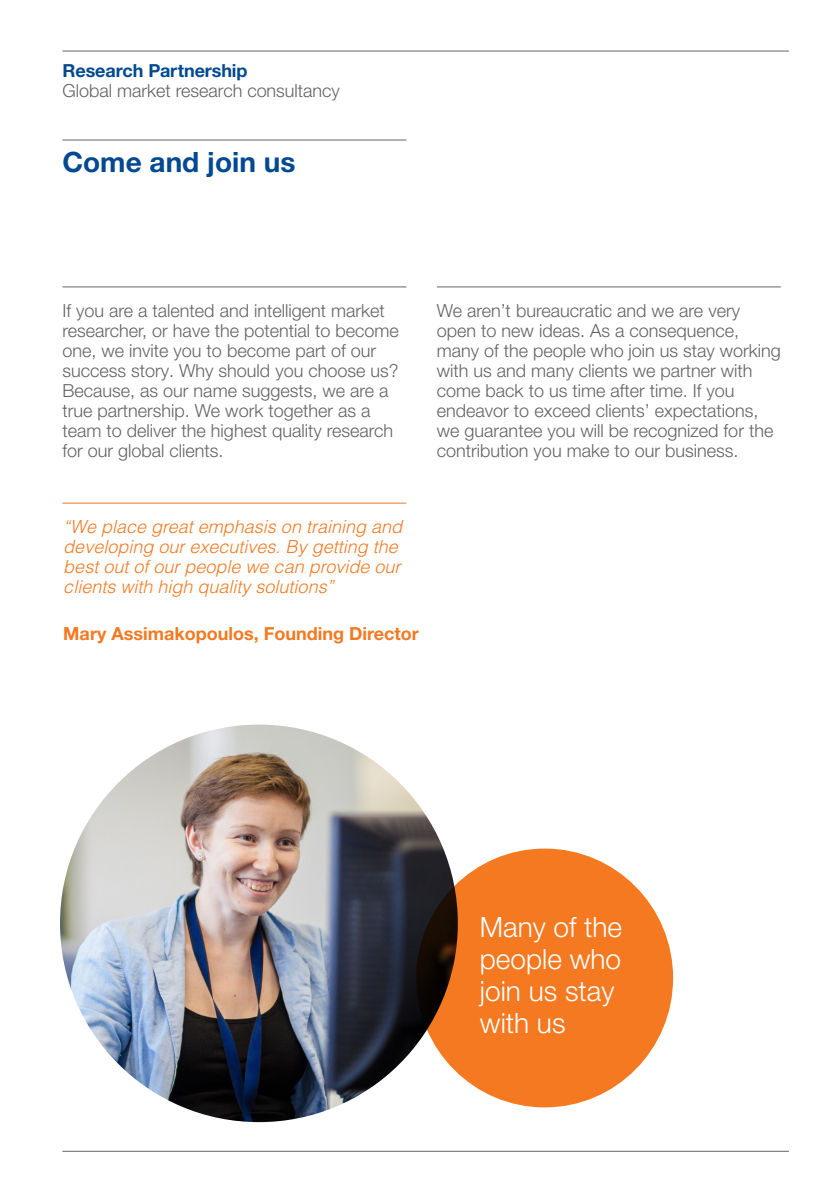
<style>
.page{position:relative;width:840px;height:1191px;background:#fff}
.page>*{position:absolute;margin:0;border:0;box-sizing:border-box;transform-origin:0 0}
.t1{font:300 28px "Helvetica Neue LT Pro";color:#fff}
.t2{font:700 28px "Helvetica Neue LT Pro";color:#014990}
.t3{font:300 18px/20px "Helvetica Neue LT Pro";color:#636366}
.t4{font:italic 300 18px "Helvetica LT Std";color:#f47921}
.t5{font:700 18px "Helvetica Neue LT Pro";color:#f47921}
.t6{font:700 18px "Helvetica Neue LT Pro";letter-spacing:-.005em;color:#014990}
</style>
<div class="page">
<img style="left:60px;top:724px;width:397px;height:398px;border-radius:199px">
<hr style="left:62px;top:139px;width:344px;height:1px;background:#636366">
<hr style="left:62px;top:1150px;width:726px;height:1px;background:#636366">
<hr style="left:62px;top:51px;width:726px;height:1px;background:#636366">
<hr style="left:62px;top:286px;width:344px;height:1px;background:#636366">
<hr style="left:62px;top:502px;width:344px;height:1px;background:#f47921">
<hr style="left:436px;top:286px;width:344px;height:1px;background:#636366">
<div style="left:416px;top:848px;width:256px;height:259px;background:#f47921;border-radius:50%"></div>
<p class="t6" style="left:62px;top:59px;width:186px">Research Partnership</p>
<p class="t3" style="left:62px;top:80px;width:279px">Global market research consultancy</p>
<p class="t2" style="left:62px;top:145px;width:234px">Come and join us</p>
<p class="t3" style="left:62px;top:300px;width:324px">If you are a talented and intelligent market</p>
<p class="t3" style="left:62px;top:320px;width:338px">researcher, or have the potential to become</p>
<p class="t3" style="left:62px;top:340px;width:315px">one, we invite you to become part of our</p>
<p class="t3" style="left:62px;top:360px;width:337px">success story. Why should you choose us?</p>
<p class="t3" style="left:62px;top:380px;width:327px">Because, as our name suggests, we are a</p>
<p class="t3" style="left:62px;top:400px;width:309px">true partnership. We work together as a</p>
<p class="t3" style="left:62px;top:420px;width:332px">team to deliver the highest quality research</p>
<p class="t3" style="left:62px;top:440px;width:163px">for our global clients.</p>
<p class="t3" style="left:436px;top:300px;width:304px">We aren’t bureaucratic and we are very</p>
<p class="t3" style="left:436px;top:320px;width:304px">open to new ideas. As a consequence,</p>
<p class="t3" style="left:436px;top:340px;width:345px">many of the people who join us stay working with us and many clients we partner with</p>
<p class="t3" style="left:436px;top:380px;width:299px">come back to us time after time. If you</p>
<p class="t3" style="left:436px;top:400px;width:323px">endeavor to exceed clients’ expectations,</p>
<p class="t3" style="left:436px;top:420px;width:338px">we guarantee you will be recognized for the</p>
<p class="t3" style="left:436px;top:440px;width:303px">contribution you make to our business.</p>
<p class="t4" style="left:63px;top:515px;width:340px">“We place great emphasis on training and</p>
<p class="t4" style="left:63px;top:535px;width:336px">developing our executives. By getting the</p>
<p class="t4" style="left:63px;top:555px;width:338px">best out of our people we can provide our</p>
<p class="t4" style="left:63px;top:575px;width:272px">clients with high quality solutions”</p>
<p class="t5" style="left:63px;top:622px;width:357px">Mary Assimakopoulos, Founding Director</p>
<p class="t1" style="left:479px;top:910px;width:144px">Many of the</p>
<p class="t1" style="left:479px;top:942px;width:143px">people who</p>
<p class="t1" style="left:479px;top:974px;width:136px">join us stay</p>
<p class="t1" style="left:479px;top:1006px;width:87px">with us</p>
</div>
